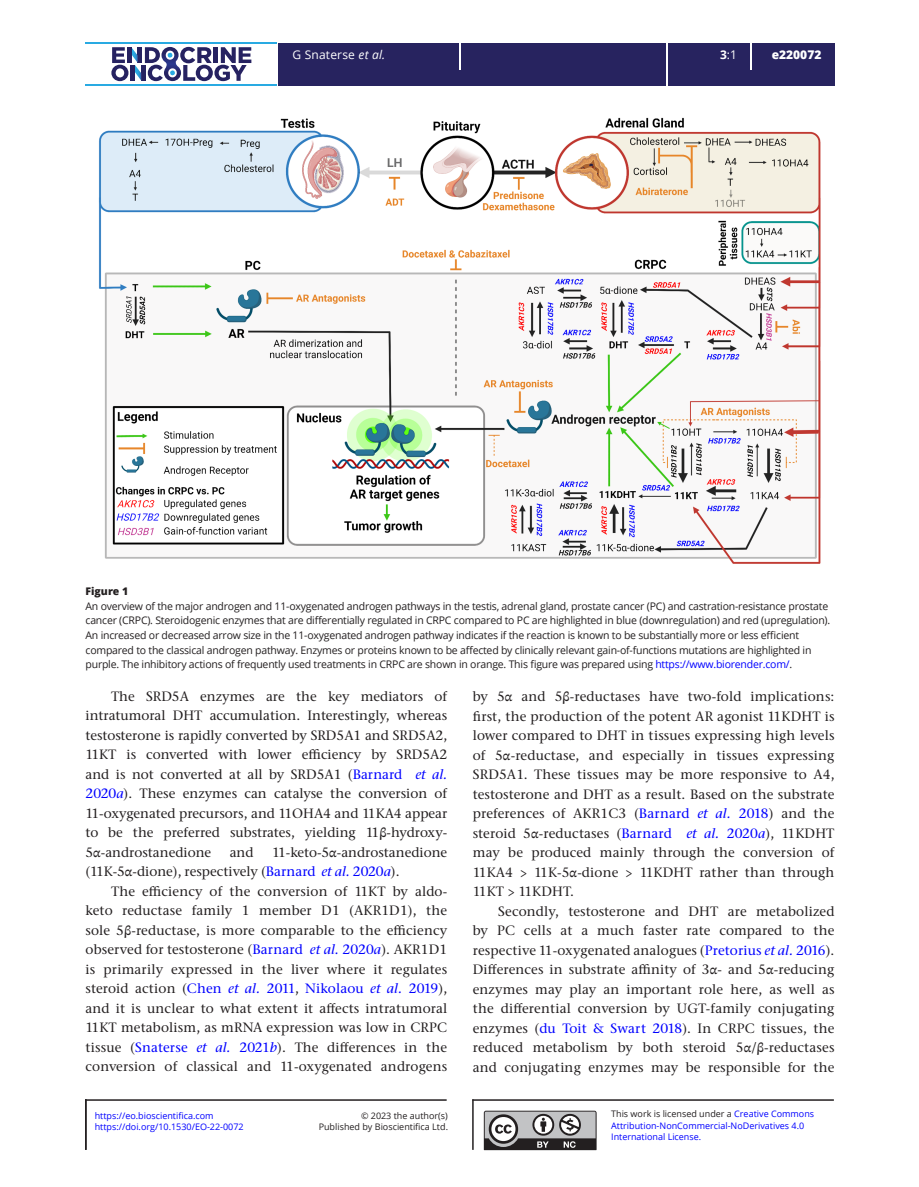
<style>
.page{position:relative;width:919px;height:1187px;background:#fff}
.page>*{position:absolute;margin:0;border:0;box-sizing:border-box;transform-origin:0 0}
.TXI{font:500 13.5px/19.5px "Stone Serif ITC Pro";letter-spacing:.01em;color:#231f20;text-align:justify}
.TXI-2{font:500 13.5px "Stone Serif ITC Pro";letter-spacing:.01em;color:#00f}
.t1{font:12px "Open Sans";letter-spacing:.015em;color:#fff}
.t2{font:800 12px "Open Sans";color:#fff}
.FC{font:10.5px/14.7px "Open Sans";letter-spacing:-.02em;color:#231f20}
.FC-2{font:800 10.5px "Open Sans";color:#231f20}
.t3{font:9px/11.2px "Open Sans";color:#00f}
.t4{font:9px/11.4px "Open Sans";color:#231f20;text-align:right}
.s1{font-style:italic}
.s2{font-weight:700}
.s3{color:#00f}
.s4{font-style:italic;color:#00f}
.s5{font-family:"STIX Two Text"}
.s6{color:#231f20}
</style>
<div class="page">
<div style="left:278px;top:43px;width:556px;height:42px;background:#27235f"></div>
<hr style="left:666px;top:43px;width:2px;height:42px;background:#fff">
<svg style="left:459px;top:43px;width:1px;height:27px"></svg>
<hr style="left:750px;top:43px;width:2px;height:27px;background:#fff">
<svg style="left:111px;top:47px;width:140px;height:34px"></svg>
<hr style="left:85px;top:43px;width:191px;height:1px;background:#29aae2">
<hr style="left:85px;top:84px;width:191px;height:1px;background:#29aae2">
<img style="left:98px;top:117px;width:723px;height:447px">
<svg style="left:484px;top:1110px;width:112px;height:39px;background:#8e8d8e"></svg>
<hr style="left:85px;top:1099px;width:361px;height:1px;background:#231f20">
<hr style="left:85px;top:1099px;width:2px;height:50px;background:#231f20">
<hr style="left:472px;top:1099px;width:1px;height:50px;background:#231f20">
<hr style="left:472px;top:1099px;width:361px;height:1px;background:#231f20">
<p class="t1" style="left:292px;top:47px;width:94px">G Snaterse <span class="s1">et al.</span></p>
<p class="t1" style="left:720px;top:47px;width:18px"><span class="s2">3</span>:1</p>
<p class="t2" style="left:771px;top:46px;width:51px">e220072</p>
<p class="FC-2" style="left:86px;top:583px;width:44px">Figure 1</p>
<p class="FC" style="left:86px;top:598px;width:746px">An overview of the major androgen and 11-oxygenated androgen pathways in the testis, adrenal gland, prostate cancer (PC) and castration-resistance prostate cancer (CRPC). Steroidogenic enzymes that are differentially regulated in CRPC compared to PC are highlighted in blue (downregulation) and red (upregulation).<br>An increased or decreased arrow size in the 11-oxygenated androgen pathway indicates if the reaction is known to be substantially more or less efficient compared to the classical androgen pathway. Enzymes or proteins known to be affected by clinically relevant gain-of-functions mutations are highlighted in purple. The inhibitory actions of frequently used treatments in CRPC are shown in orange. This figure was prepared using <span class="s3">https://www.biorender.com/</span>.</p>
<p class="TXI" style="left:86px;top:686px;width:363px;text-indent:26px">The SRD5A enzymes are the key mediators of intratumoral DHT accumulation. Interestingly, whereas testosterone is rapidly converted by SRD5A1 and SRD5A2, 11KT is converted with lower efficiency by SRD5A2 and is not converted at all by SRD5A1 (<span class="s3">Barnard</span> <span class="s4">et al.<br></span><span class="s3">2020</span><span class="s4">a</span>). These enzymes can catalyse the conversion of 11-oxygenated precursors, and 11OHA4 and 11KA4 appear to be the preferred substrates, yielding 11<span class="s5">β</span>-hydroxy-5<span class="s5">α</span>-androstanedione</p>
<p class="TXI" style="left:230px;top:842px;width:25px">and</p>
<p class="TXI" style="left:272px;top:842px;width:176px">11-keto-5<span class="s5">α</span>-androstanedione</p>
<p class="TXI" style="left:86px;top:861px;width:315px">(11K-5<span class="s5">α</span>-dione), respectively (<span class="s3">Barnard</span> <span class="s4">et al.</span> <span class="s3">2020</span><span class="s4">a</span>).</p>
<p class="TXI" style="left:111px;top:881px;width:337px">The efficiency of the conversion of 11KT by aldo-</p>
<p class="TXI" style="left:86px;top:900px;width:363px">keto reductase family 1 member D1 (AKR1D1), the</p>
<p class="TXI" style="left:86px;top:920px;width:363px">sole 5<span class="s5">β</span>-reductase, is more comparable to the efficiency</p>
<p class="TXI" style="left:86px;top:939px;width:363px">observed for testosterone (<span class="s3">Barnard</span> <span class="s4">et al.</span> <span class="s3">2020</span><span class="s4">a</span>). AKR1D1</p>
<p class="TXI" style="left:86px;top:959px;width:363px">is primarily expressed in the liver where it regulates</p>
<p class="TXI-2" style="left:86px;top:980px;width:363px"><span class="s6">steroid action (</span>Chen <span class="s1">et al.</span> 2011<span class="s6">,</span> Nikolaou <span class="s1">et al.</span> 2019<span class="s6">),</span></p>
<p class="TXI" style="left:86px;top:998px;width:363px">and it is unclear to what extent it affects intratumoral 11KT metabolism, as mRNA expression was low in CRPC tissue (<span class="s3">Snaterse</span> <span class="s4">et al.</span> <span class="s3">2021</span><span class="s4">b</span>). The differences in the conversion of classical and 11-oxygenated androgens</p>
<p class="TXI" style="left:473px;top:686px;width:363px">by 5<span class="s5">α</span> and 5<span class="s5">β</span>-reductases have two-fold implications:</p>
<p class="TXI" style="left:473px;top:706px;width:363px">first, the production of the potent AR agonist 11KDHT is</p>
<p class="TXI" style="left:473px;top:725px;width:363px">lower compared to DHT in tissues expressing high levels</p>
<p class="TXI" style="left:473px;top:745px;width:363px">of 5<span class="s5">α</span>-reductase, and especially in tissues expressing</p>
<p class="TXI" style="left:473px;top:764px;width:363px">SRD5A1. These tissues may be more responsive to A4,</p>
<p class="TXI" style="left:473px;top:784px;width:363px">testosterone and DHT as a result. Based on the substrate</p>
<p class="TXI" style="left:473px;top:803px;width:363px">preferences of AKR1C3 (<span class="s3">Barnard</span> <span class="s4">et al.</span> <span class="s3">2018</span>) and the</p>
<p class="TXI" style="left:473px;top:823px;width:363px">steroid 5<span class="s5">α</span>-reductases (<span class="s3">Barnard</span> <span class="s4">et al.</span> <span class="s3">2020</span><span class="s4">a</span>), 11KDHT</p>
<p class="TXI" style="left:473px;top:842px;width:363px">may be produced mainly through the conversion of</p>
<p class="TXI" style="left:473px;top:862px;width:363px">11KA4 &gt; 11K-5<span class="s5">α</span>-dione &gt; 11KDHT rather than through</p>
<p class="TXI" style="left:473px;top:881px;width:103px">11KT &gt; 11KDHT.</p>
<p class="TXI" style="left:498px;top:901px;width:337px">Secondly, testosterone and DHT are metabolized</p>
<p class="TXI" style="left:473px;top:920px;width:363px">by PC cells at a much faster rate compared to the</p>
<p class="TXI" style="left:473px;top:940px;width:363px">respective 11-oxygenated analogues (<span class="s3">Pretorius</span> <span class="s4">et al.</span> <span class="s3">2016</span>).</p>
<p class="TXI" style="left:473px;top:959px;width:363px">Differences in substrate affinity of 3<span class="s5">α</span>- and 5<span class="s5">α</span>-reducing enzymes may play an important role here, as well as the differential conversion by UGT-family conjugating enzymes (<span class="s3">du Toit &amp; Swart 2018</span>). In CRPC tissues, the reduced metabolism by both steroid 5<span class="s5">α</span>/<span class="s5">β</span>-reductases and conjugating enzymes may be responsible for the</p>
<p class="t3" style="left:95px;top:1109px;width:120px">https://eo.bioscientifica.com</p>
<p class="t4" style="left:319px;top:1109px;width:131px">© 2023 the author(s)<br>Published by Bioscientifica Ltd.</p>
<p class="t3" style="left:611px;top:1108px;width:204px"><span class="s6">This work is licensed under a</span> Creative Commons<br>Attribution-NonCommercial-NoDerivatives 4.0<br>International License.</p>
<p class="t3" style="left:95px;top:1120px;width:150px">https://doi.org/10.1530/EO-22-0072</p>
</div>
